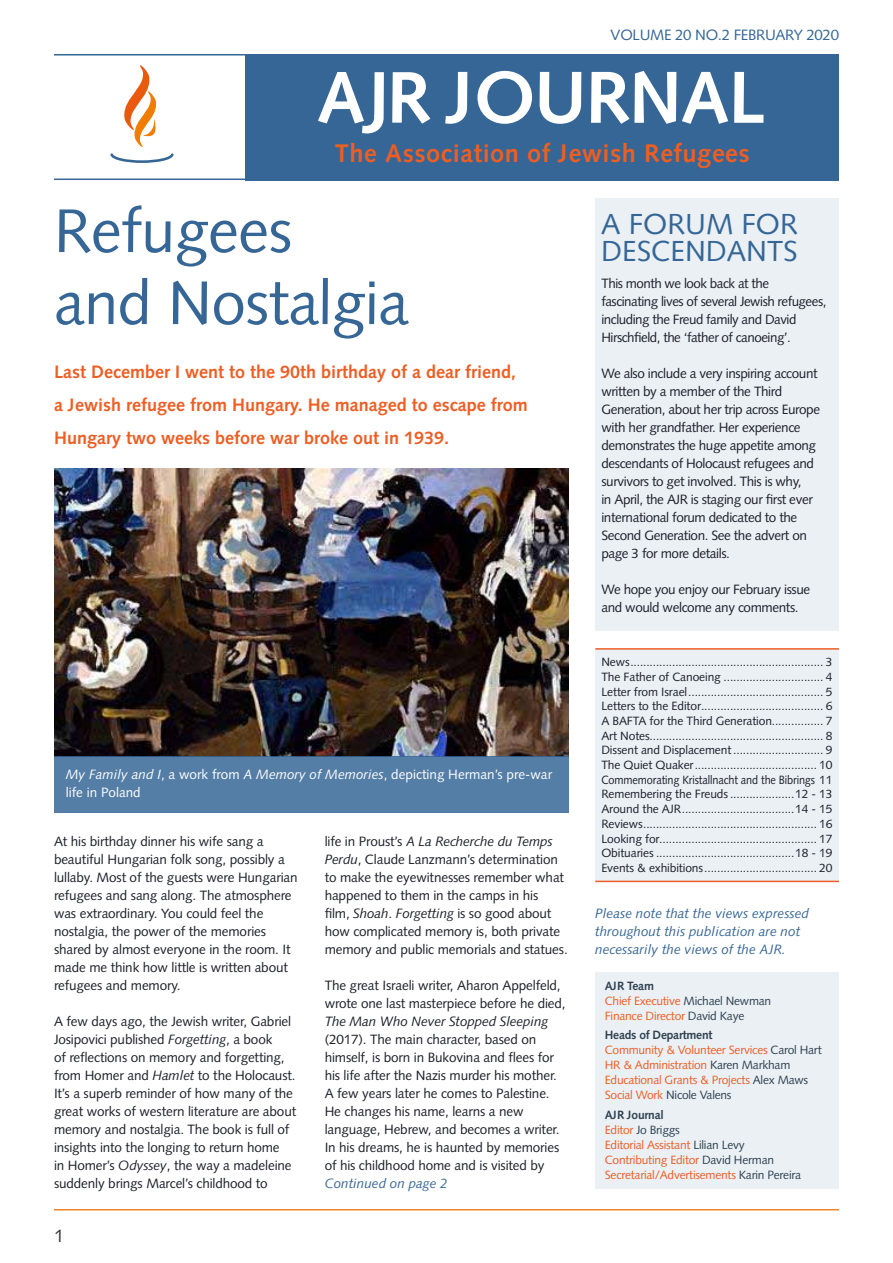
<style>
.page{position:relative;width:893px;height:1263px;background:#fff}
.page>*{position:absolute;margin:0;border:0;box-sizing:border-box;transform-origin:0 0}
.t1{font:700 73.5px "Syntax LT Std";letter-spacing:-.02em;color:#fff}
.t2{font:61.5px/72px "Syntax LT Std";letter-spacing:-.01em;color:#356696}
.t3{font:28.95px/27px "Syntax LT Std";color:#356696}
.t4{font:700 25.5px "Syntax LT Std";letter-spacing:.02em;color:#ec5e24}
.t5{font:700 18px/33px "Syntax LT Std";color:#ec5e24}
.t6{font:18px "Syntax LT Std";color:#333538}
.t7{font:15px "Syntax LT Std";letter-spacing:-.02em;color:#356696}
.t8{font:13.5px/18px "Syntax LT Std";letter-spacing:-.01em;color:#1d1f29}
.t9{font:13.5px/18px "Syntax LT Std";letter-spacing:-.03em;color:#1d1f29}
.t10{font:13.5px/18px "Syntax LT Std";letter-spacing:-.035em;color:#1d1f29}
.t11{font:italic 13.5px/18px "Syntax LT Std";color:#356696}
.t12{font:13.5px/18px "Syntax LT Std";color:#fff}
.t13{font:italic 13.5px "Syntax LT Std";letter-spacing:-.01em;color:#1d1f29}
.t14{font:12px/14.7px "Syntax LT Std";letter-spacing:-.01em;color:#1d1f29;text-align:justify}
.t15{font:12px/15px "Syntax LT Std";letter-spacing:-.02em;color:#ec5e24}
.s1{font-style:italic}
.s2{font-weight:700;color:#2e4150}
.s3{color:#2e4150}
</style>
<div class="page">
<img style="left:55px;top:468px;width:513px;height:288px">
<div style="left:595px;top:198px;width:244px;height:432px;background:#ebf0f5"></div>
<hr style="left:54px;top:1209px;width:785px;height:1px;background:#f58429">
<div style="left:595px;top:972px;width:244px;height:216px;background:#ebf0f5"></div>
<hr style="left:54px;top:179px;width:785px;height:1px;background:#356696">
<hr style="left:54px;top:54px;width:785px;height:2px;background:#356696">
<svg style="left:110px;top:65px;width:64px;height:98px"></svg>
<div style="left:246px;top:54px;width:593px;height:126px;background:#356696"></div>
<svg style="left:318px;top:72px;width:66px;height:61px"></svg>
<svg style="left:392px;top:72px;width:38px;height:52px"></svg>
<div style="left:595px;top:650px;width:244px;height:232px;background:#ebf0f5"></div>
<hr style="left:595px;top:881px;width:244px;height:1px;background:#ec5e24">
<hr style="left:595px;top:648px;width:244px;height:2px;background:#ec5e24">
<div style="left:54px;top:756px;width:514px;height:56px;background:#557ea6"></div>
<p class="t7" style="left:611px;top:26px;width:230px">VOLUME 20 NO.2 FEBRUARY 2020</p>
<h1 class="t1" style="left:447px;top:55px;width:319px">JOURNAL</h1>
<h3 class="t4" style="left:335px;top:139px;width:416px">The Association of Jewish Refugees</h3>
<h2 class="t2" style="left:54px;top:195px;width:356px">Refugees<br>and Nostalgia</h2>
<h3 class="t5" style="left:54px;top:355px;width:475px">Last December I went to the 90th birthday of a dear friend, a Jewish refugee from Hungary. He managed to escape from<br>Hungary two weeks before war broke out in 1939.</h3>
<p class="t12" style="left:66px;top:765px;width:488px"><span class="s1">My Family and I</span>, a work from <span class="s1">A Memory of Memories</span>, depicting Herman’s pre-war life in Poland</p>
<p class="t8" style="left:54px;top:833px;width:245px">At his birthday dinner his wife sang a beautiful Hungarian folk song, possibly a lullaby. Most of the guests were Hungarian refugees and sang along. The atmosphere was extraordinary. You could feel the nostalgia, the power of the memories shared by almost everyone in the room. It made me think how little is written about refugees and memory.</p>
<p class="t8" style="left:54px;top:1013px;width:244px">A few days ago, the Jewish writer, Gabriel Josipovici published <span class="s1">Forgetting</span>, a book<br>of reflections on memory and forgetting, from Homer and <span class="s1">Hamlet</span> to the Holocaust.<br>It’s a superb reminder of how many of the great works of western literature are about memory and nostalgia. The book is full of insights into the longing to return home<br>in Homer’s <span class="s1">Odyssey</span>, the way a madeleine suddenly brings Marcel’s childhood to</p>
<h3 class="t6" style="left:54px;top:1225px;width:12px">1</h3>
<p class="t8" style="left:325px;top:832px;width:245px">life in Proust’s <span class="s1">A La Recherche du Temps Perdu</span>, Claude Lanzmann’s determination to make the eyewitnesses remember what happened to them in the camps in his<br>film, <span class="s1">Shoah</span>. <span class="s1">Forgetting</span> is so good about how complicated memory is, both private memory and public memorials and statues.</p>
<p class="t8" style="left:325px;top:976px;width:242px">The great Israeli writer, Aharon Appelfeld, wrote one last masterpiece before he died,</p>
<p class="t13" style="left:325px;top:1013px;width:225px">The Man Who Never Stopped Sleeping</p>
<p class="t8" style="left:325px;top:1030px;width:236px">(2017). The main character, based on himself, is born in Bukovina and flees for his life after the Nazis murder his mother.<br>A few years later he comes to Palestine.<br>He changes his name, learns a new language, Hebrew, and becomes a writer.<br>In his dreams, he is haunted by memories of his childhood home and is visited by</p>
<p class="t11" style="left:325px;top:1174px;width:125px">Continued on page 2</p>
<h3 class="t3" style="left:601px;top:211px;width:198px">A FORUM FOR<br>DESCENDANTS</h3>
<p class="t10" style="left:601px;top:274px;width:227px">This month we look back at the fascinating lives of several Jewish refugees, including the Freud family and David Hirschfield, the ‘father of canoeing’.</p>
<p class="t9" style="left:601px;top:364px;width:220px">We also include a very inspiring account written by a member of the Third Generation, about her trip across Europe with her grandfather. Her experience demonstrates the huge appetite among descendants of Holocaust refugees and survivors to get involved. This is why,<br>in April, the AJR is staging our first ever international forum dedicated to the Second Generation. See the advert on page 3 for more details.</p>
<p class="t9" style="left:601px;top:580px;width:210px">We hope you enjoy our February issue and would welcome any comments.</p>
<p class="t14" style="left:601px;top:655px;width:233px">News............................................................ 3<br>The Father of Canoeing ............................... 4<br>Letter from Israel.......................................... 5<br>Letters to the Editor...................................... 6<br>A BAFTA for the Third Generation................ 7<br>Art Notes...................................................... 8<br>Dissent and Displacement ............................ 9<br>The Quiet Quaker...................................... 10<br>Commemorating Kristallnacht and the Bibrings 11<br>Remembering the Freuds ....................12 - 13<br>Around the AJR...................................14 - 15<br>Reviews...................................................... 16<br>Looking for................................................. 17<br>Obituaries ...........................................18 - 19<br>Events &amp; exhibitions................................... 20</p>
<p class="t11" style="left:595px;top:904px;width:215px">Please note that the views expressed throughout this publication are not necessarily the views of the AJR.</p>
<p class="t15" style="left:605px;top:978px;width:168px"><span class="s2">AJR Team<br></span>Chief Executive <span class="s3">Michael Newman<br></span>Finance Director <span class="s3">David Kaye</span></p>
<p class="t15" style="left:605px;top:1028px;width:218px"><span class="s2">Heads of Department<br></span>Community &amp; Volunteer Services <span class="s3">Carol Hart<br></span>HR &amp; Administration <span class="s3">Karen Markham<br></span>Educational Grants &amp; Projects <span class="s3">Alex Maws<br></span>Social Work <span class="s3">Nicole Valens</span></p>
<p class="t15" style="left:605px;top:1107px;width:198px"><span class="s2">AJR Journal<br></span>Editor <span class="s3">Jo Briggs<br></span>Editorial Assistant <span class="s3">Lilian Levy<br></span>Contributing Editor <span class="s3">David Herman<br></span>Secretarial/Advertisements <span class="s3">Karin Pereira</span></p>
</div>
